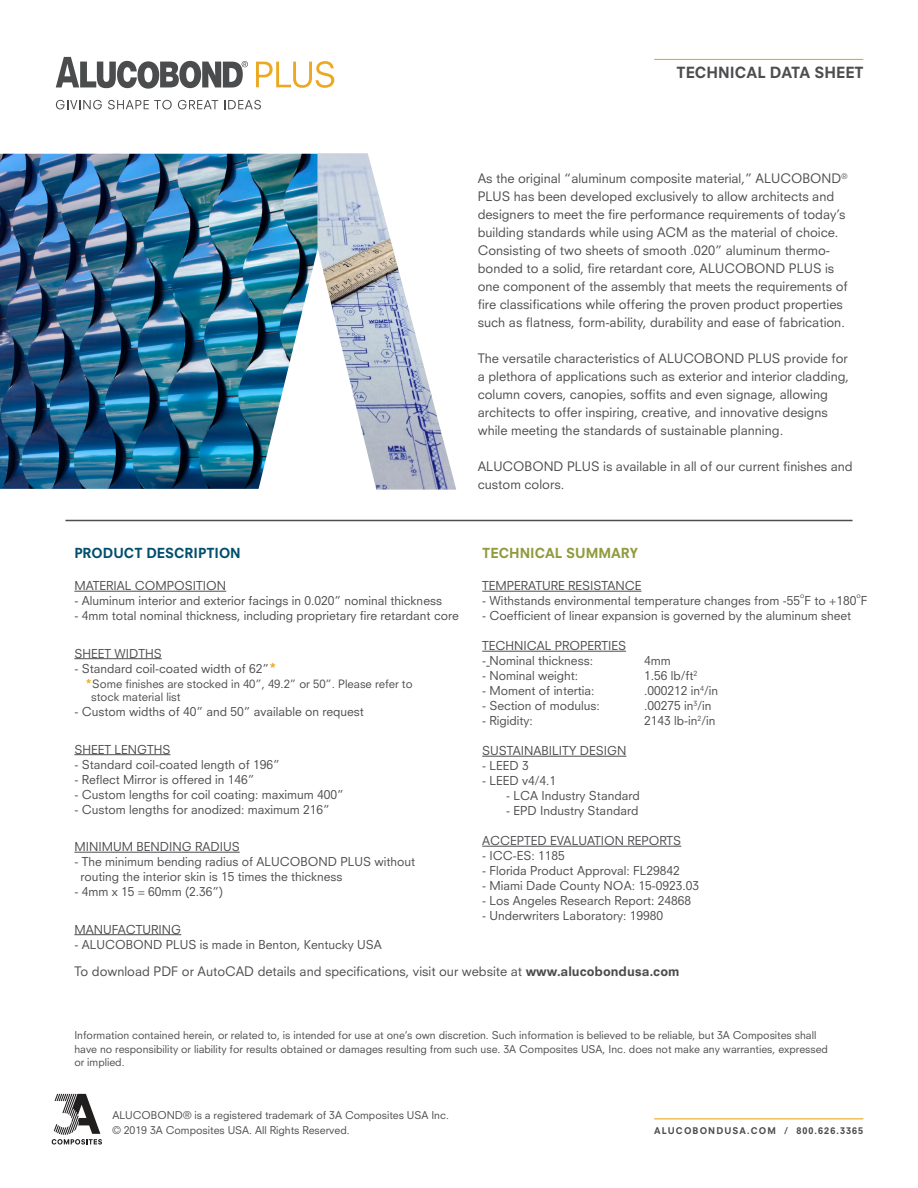
<style>
.page{position:relative;width:918px;height:1188px;background:#fff}
.page>*{position:absolute;margin:0;border:0;box-sizing:border-box;transform-origin:0 0}
.t1{font:800 15px "Neuzeit SLT Std";color:#4d4c4f}
.t2{font:800 13.5px "Neuzeit SLT Std";color:#014f6e}
.t3{font:800 13.5px "Neuzeit SLT Std";color:#919a3d}
.t4{font:12.75px/18px "Neuzeit SLT Std";color:#4d4c4f}
.t5{font:12px "Neuzeit SLT Std";color:#4d4c4f}
.t6{font:12px "Neuzeit SLT Std";color:#4b4c4d}
.t7{font:11.25px/13.5px "Neuzeit SLT Std";color:#4d4c4f}
.t8{font:10.5px/13.5px "Neuzeit SLT Std";color:#4d4c4f}
.t9{font:800 9px "Neuzeit SLT Std";letter-spacing:.12em;color:#4b4c4d}
.t10{font:7.05px "Neuzeit SLT Std";color:#4d4c4f}
.s1{font-weight:800;font-size:13.5px;color:#eba820}
.s2{font-weight:800;font-size:12px;color:#eba820}
.s3{color:#4d4c4f}
.s4{font-weight:800}
</style>
<div class="page">
<svg style="left:52px;top:1094px;width:50px;height:51px"></svg>
<svg style="left:56px;top:57px;width:192px;height:32px"></svg>
<svg style="left:256px;top:61px;width:78px;height:27px"></svg>
<svg style="left:56px;top:100px;width:46px;height:9px"></svg>
<svg style="left:108px;top:100px;width:64px;height:9px"></svg>
<svg style="left:178px;top:100px;width:40px;height:9px"></svg>
<svg style="left:224px;top:100px;width:37px;height:9px"></svg>
<hr style="left:74px;top:591px;width:152px;height:1px;background:#4d4c4f">
<hr style="left:74px;top:658px;width:88px;height:1px;background:#4d4c4f">
<hr style="left:74px;top:754px;width:96px;height:1px;background:#4d4c4f">
<hr style="left:74px;top:852px;width:166px;height:1px;background:#4d4c4f">
<hr style="left:74px;top:934px;width:107px;height:1px;background:#4d4c4f">
<hr style="left:482px;top:591px;width:159px;height:1px;background:#4d4c4f">
<hr style="left:482px;top:651px;width:144px;height:1px;background:#4d4c4f">
<hr style="left:482px;top:756px;width:144px;height:1px;background:#4d4c4f">
<hr style="left:482px;top:846px;width:199px;height:1px;background:#4d4c4f">
<hr style="left:65px;top:520px;width:788px;height:1px;background:#4d4c4f">
<hr style="left:654px;top:59px;width:209px;height:1px;background:#eba820">
<hr style="left:654px;top:1118px;width:209px;height:1px;background:#eba820">
<img style="left:0;top:153px;width:456px;height:337px">
<p class="t1" style="left:677px;top:63px;width:189px">TECHNICAL DATA SHEET</p>
<p class="t4" style="left:478px;top:169px;width:372px">As the original “aluminum composite material,” ALUCOBOND<sup>® </sup>PLUS has been developed exclusively to allow architects and designers to meet the fire performance requirements of today’s building standards while using ACM as the material of choice.<br>Consisting of two sheets of smooth .020” aluminum thermo&shy;bonded to a solid, fire retardant core, ALUCOBOND PLUS is one component of the assembly that meets the requirements of fire classifications while offering the proven product properties such as flatness, form-ability, durability and ease of fabrication.</p>
<p class="t4" style="left:478px;top:349px;width:373px;text-align:justify">The versatile characteristics of ALUCOBOND PLUS provide for a plethora of applications such as exterior and interior cladding, column covers, canopies, soffits and even signage, allowing</p>
<p class="t4" style="left:478px;top:403px;width:352px">architects to offer inspiring, creative, and innovative designs while meeting the standards of sustainable planning.</p>
<p class="t4" style="left:478px;top:457px;width:376px">ALUCOBOND PLUS is available in all of our current finishes and custom colors.</p>
<p class="t2" style="left:74px;top:544px;width:168px">PRODUCT DESCRIPTION</p>
<p class="t3" style="left:482px;top:544px;width:157px">TECHNICAL SUMMARY</p>
<p class="t5" style="left:74px;top:578px;width:153px">MATERIAL COMPOSITION</p>
<p class="t6" style="left:74px;top:593px;width:369px">- Aluminum interior and exterior facings in 0.020” nominal thickness</p>
<p class="t6" style="left:74px;top:608px;width:386px">- 4mm total nominal thickness, including proprietary fire retardant core</p>
<p class="t5" style="left:74px;top:646px;width:89px">SHEET WIDTHS</p>
<p class="t5" style="left:74px;top:661px;width:204px">- Standard coil-coated width of 62”<span class="s1">*</span></p>
<p class="t7" style="left:91px;top:677px;width:323px;text-indent:-6px"><span class="s2">*</span>Some finishes are stocked in 40”, 49.2” or 50”. Please refer to stock material list</p>
<p class="t5" style="left:74px;top:704px;width:291px">- Custom widths of 40” and 50” available on request</p>
<p class="t5" style="left:74px;top:742px;width:98px">SHEET LENGTHS</p>
<p class="t5" style="left:74px;top:757px;width:207px">- Standard coil-coated length of 196”</p>
<p class="t5" style="left:74px;top:772px;width:182px">- Reflect Mirror is offered in 146”</p>
<p class="t5" style="left:74px;top:787px;width:271px">- Custom lengths for coil coating: maximum 400”</p>
<p class="t5" style="left:74px;top:802px;width:257px">- Custom lengths for anodized: maximum 216”</p>
<p class="t5" style="left:74px;top:839px;width:167px">MINIMUM BENDING RADIUS</p>
<p class="t5" style="left:74px;top:854px;width:342px">- The minimum bending radius of ALUCOBOND PLUS without</p>
<p class="t5" style="left:80px;top:869px;width:264px">routing the interior skin is 15 times the thickness</p>
<p class="t6" style="left:74px;top:884px;width:150px"><span class="s3">-</span> 4mm x 15 = 60mm (2.36”)</p>
<p class="t5" style="left:74px;top:922px;width:108px">MANUFACTURING</p>
<p class="t5" style="left:74px;top:937px;width:309px">- ALUCOBOND PLUS is made in Benton, Kentucky USA</p>
<p class="t5" style="left:482px;top:578px;width:161px">TEMPERATURE RESISTANCE</p>
<p class="t5" style="left:482px;top:593px;width:387px">- Withstands environmental temperature changes from -55 F to +180 F</p>
<p class="t10" style="left:800px;top:591px;width:6px">o</p>
<p class="t10" style="left:856px;top:591px;width:6px">o</p>
<p class="t5" style="left:482px;top:608px;width:370px">- Coefficient of linear expansion is governed by the aluminum sheet</p>
<p class="t5" style="left:482px;top:638px;width:145px">TECHNICAL PROPERTIES</p>
<p class="t5" style="left:482px;top:653px;width:112px">- Nominal thickness:</p>
<p class="t5" style="left:644px;top:653px;width:28px">4mm</p>
<p class="t5" style="left:482px;top:668px;width:98px">- Nominal weight:</p>
<p class="t5" style="left:644px;top:668px;width:55px">1.56 lb/ft<sup>2</sup></p>
<p class="t5" style="left:482px;top:683px;width:114px">- Moment of intertia:</p>
<p class="t5" style="left:644px;top:683px;width:75px">.000212 in<sup>4</sup>/in</p>
<p class="t5" style="left:482px;top:698px;width:119px">- Section of modulus:</p>
<p class="t5" style="left:644px;top:698px;width:69px">.00275 in<sup>3</sup>/in</p>
<p class="t5" style="left:482px;top:713px;width:52px">- Rigidity:</p>
<p class="t5" style="left:644px;top:713px;width:73px">2143 lb-in<sup>2</sup>/in</p>
<p class="t5" style="left:482px;top:743px;width:146px">SUSTAINABILITY DESIGN</p>
<p class="t5" style="left:482px;top:758px;width:48px">- LEED 3</p>
<p class="t5" style="left:482px;top:773px;width:76px">- LEED v4/4.1</p>
<p class="t5" style="left:506px;top:788px;width:135px">- LCA Industry Standard</p>
<p class="t5" style="left:506px;top:803px;width:134px">- EPD Industry Standard</p>
<p class="t5" style="left:482px;top:833px;width:201px">ACCEPTED EVALUATION REPORTS</p>
<p class="t5" style="left:482px;top:848px;width:84px">- ICC-ES: 1185</p>
<p class="t5" style="left:482px;top:863px;width:199px">- Florida Product Approval: FL29842</p>
<p class="t5" style="left:482px;top:878px;width:218px">- Miami Dade County NOA: 15-0923.03</p>
<p class="t5" style="left:482px;top:893px;width:210px">- Los Angeles Research Report: 24868</p>
<p class="t5" style="left:482px;top:908px;width:182px">- Underwriters Laboratory: 19980</p>
<p class="t4" style="left:74px;top:962px;width:607px">To download PDF or AutoCAD details and specifications, visit our website at <span class="s4">www.alucobondusa.com</span></p>
<p class="t8" style="left:74px;top:1029px;width:755px">Information contained herein, or related to, is intended for use at one’s own discretion. Such information is believed to be reliable, but 3A Composites shall have no responsibility or liability for results obtained or damages resulting from such use. 3A Composites USA, Inc. does not make any warranties, expressed or implied.</p>
<p class="t8" style="left:112px;top:1108px;width:338px;line-height:15px">ALUCOBOND® is a registered trademark of 3A Composites USA Inc. © 2019 3A Composites USA. All Rights Reserved.</p>
<p class="t9" style="left:654px;top:1125px;width:211px">ALUCOBONDUSA.COM / 800.626.3365</p>
</div>
